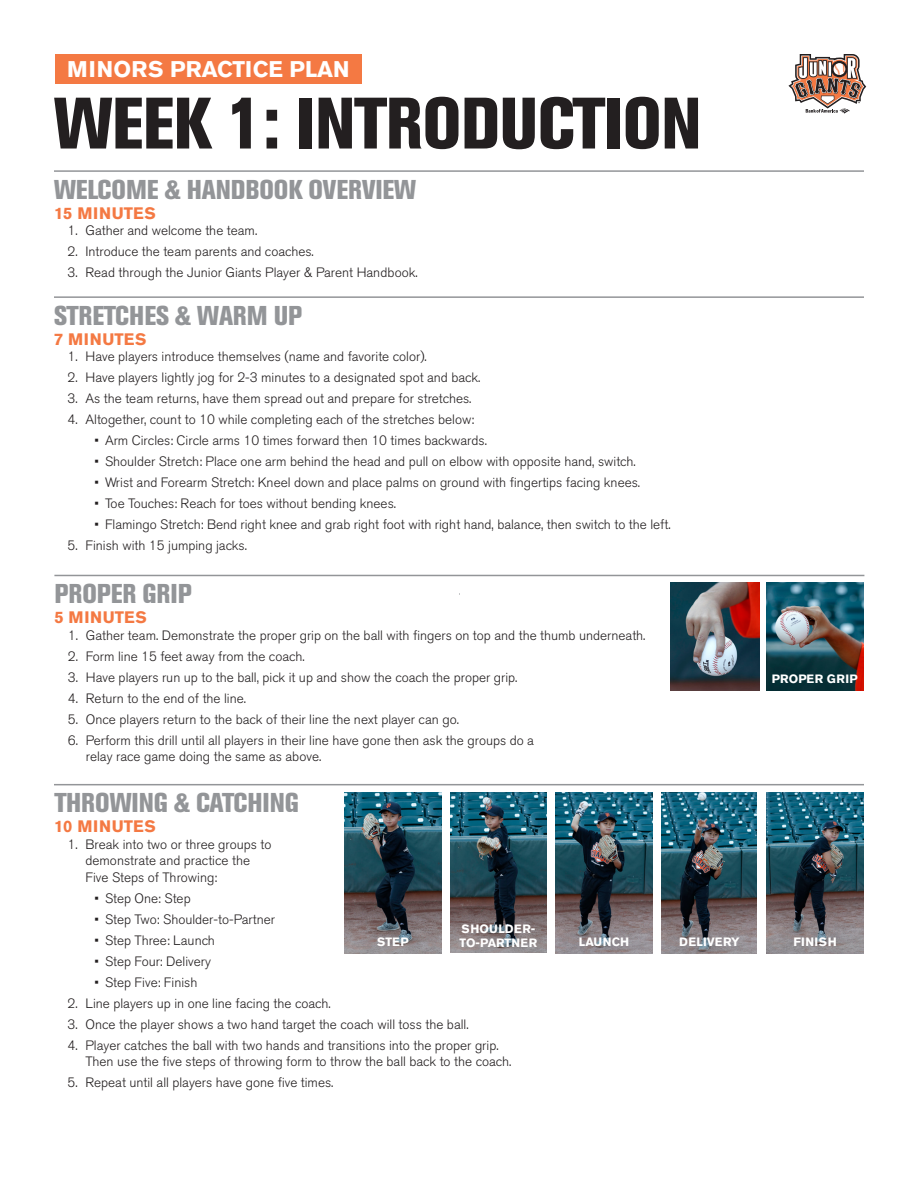
<style>
.page{position:relative;width:918px;height:1188px;background:#fff}
.page>*{position:absolute;margin:0;border:0;box-sizing:border-box;transform-origin:0 0}
.Top_headline{font:800 condensed 72px "Akzidenz Grotesk BE";letter-spacing:-.01em;color:#231f20}
.Rule_above_headline{font:800 condensed 27px "Akzidenz Grotesk BE";letter-spacing:-.005em;color:#939598}
.t1{font:700 22.5px "Akzidenz Grotesk BE";color:#fff}
.MINUTES{font:700 16.5px "Akzidenz Grotesk BE";letter-spacing:.04em;color:#f47943}
.t2{font:300 13.5px/16.5px "Akzidenz Grotesk BE";color:#231f20}
.t3{font:700 12px "Akzidenz Grotesk BE";letter-spacing:.02em;color:#fff}
.t4{font:700 12px "Akzidenz Grotesk BE";color:#fff}
.t5{font:700 12px "Akzidenz Grotesk BE";letter-spacing:.04em;color:#fff}
</style>
<div class="page">
<svg style="left:788px;top:54px;width:78px;height:60px"></svg>
<hr style="left:54px;top:170px;width:810px;height:2px;background:#939598">
<div style="left:55px;top:54px;width:307px;height:29px;background:#f47943"></div>
<hr style="left:54px;top:575px;width:810px;height:1px;background:#939598">
<hr style="left:54px;top:784px;width:810px;height:1px;background:#939598">
<img style="left:661px;top:792px;width:96px;height:162px">
<img style="left:345px;top:792px;width:96px;height:161px">
<img style="left:450px;top:792px;width:97px;height:161px">
<img style="left:556px;top:792px;width:96px;height:161px">
<img style="left:767px;top:792px;width:96px;height:162px">
<hr style="left:54px;top:296px;width:810px;height:2px;background:#939598">
<img style="left:767px;top:583px;width:96px;height:107px">
<img style="left:670px;top:583px;width:90px;height:107px">
<p class="t1" style="left:67px;top:56px;width:284px">MINORS PRACTICE PLAN</p>
<p class="Top_headline" style="left:54px;top:82px;width:649px">WEEK 1: INTRODUCTION</p>
<p class="Rule_above_headline" style="left:54px;top:174px;width:364px">WELCOME &amp; HANDBOOK OVERVIEW</p>
<p class="MINUTES" style="left:54px;top:203px;width:103px">15 MINUTES</p>
<p class="t2" style="left:68px;top:223px;width:191px">1. Gather and welcome the team.</p>
<p class="t2" style="left:68px;top:244px;width:248px">2. Introduce the team parents and coaches.</p>
<p class="t2" style="left:68px;top:265px;width:352px">3. Read through the Junior Giants Player &amp; Parent Handbook.</p>
<p class="Rule_above_headline" style="left:54px;top:300px;width:250px">STRETCHES &amp; WARM UP</p>
<p class="MINUTES" style="left:54px;top:329px;width:94px">7 MINUTES</p>
<p class="t2" style="left:68px;top:349px;width:361px">1. Have players introduce themselves (name and favorite color).</p>
<p class="t2" style="left:68px;top:370px;width:414px">2. Have players lightly jog for 2-3 minutes to a designated spot and back.</p>
<p class="t2" style="left:68px;top:391px;width:406px">3. As the team returns, have them spread out and prepare for stretches.</p>
<p class="t2" style="left:68px;top:412px;width:408px">4. Altogether, count to 10 while completing each of the stretches below:</p>
<p class="t2" style="left:94px;top:433px;width:394px">• Arm Circles: Circle arms 10 times forward then 10 times backwards.</p>
<p class="t2" style="left:94px;top:454px;width:543px">• Shoulder Stretch: Place one arm behind the head and pull on elbow with opposite hand, switch.</p>
<p class="t2" style="left:94px;top:475px;width:547px">• Wrist and Forearm Stretch: Kneel down and place palms on ground with fingertips facing knees.</p>
<p class="t2" style="left:94px;top:496px;width:303px">• Toe Touches: Reach for toes without bending knees.</p>
<p class="t2" style="left:94px;top:517px;width:578px">• Flamingo Stretch: Bend right knee and grab right foot with right hand, balance, then switch to the left.</p>
<p class="t2" style="left:68px;top:538px;width:181px">5. Finish with 15 jumping jacks.</p>
<p class="Rule_above_headline" style="left:54px;top:578px;width:139px">PROPER GRIP</p>
<p class="MINUTES" style="left:54px;top:608px;width:94px">5 MINUTES</p>
<p class="t2" style="left:68px;top:627px;width:579px">1. Gather team. Demonstrate the proper grip on the ball with fingers on top and the thumb underneath.</p>
<p class="t2" style="left:68px;top:648px;width:238px">2. Form line 15 feet away from the coach.</p>
<p class="t2" style="left:68px;top:669px;width:451px">3. Have players run up to the ball, pick it up and show the coach the proper grip.</p>
<p class="t2" style="left:68px;top:690px;width:180px">4. Return to the end of the line.</p>
<p class="t2" style="left:68px;top:711px;width:393px">5. Once players return to the back of their line the next player can go.</p>
<p class="t2" style="left:86px;top:732px;width:450px;text-indent:-18px">6. Perform this drill until all players in their line have gone then ask the groups do a relay race game doing the same as above.</p>
<p class="Rule_above_headline" style="left:54px;top:787px;width:246px">THROWING &amp; CATCHING</p>
<p class="MINUTES" style="left:54px;top:817px;width:103px">10 MINUTES</p>
<p class="t2" style="left:86px;top:836px;width:188px;text-indent:-18px">1. Break into two or three groups to demonstrate and practice the<br>Five Steps of Throwing:</p>
<p class="t2" style="left:94px;top:890px;width:98px">• Step One: Step</p>
<p class="t2" style="left:94px;top:911px;width:182px">• Step Two: Shoulder-to-Partner</p>
<p class="t2" style="left:94px;top:932px;width:122px">• Step Three: Launch</p>
<p class="t2" style="left:94px;top:953px;width:118px">• Step Four: Delivery</p>
<p class="t2" style="left:94px;top:974px;width:104px">• Step Five: Finish</p>
<p class="t2" style="left:68px;top:995px;width:265px">2. Line players up in one line facing the coach.</p>
<p class="t2" style="left:68px;top:1016px;width:403px">3. Once the player shows a two hand target the coach will toss the ball.</p>
<p class="t2" style="left:86px;top:1037px;width:427px;text-indent:-18px">4. Player catches the ball with two hands and transitions into the proper grip.<br>Then use the five steps of throwing form to throw the ball back to the coach.</p>
<p class="t2" style="left:68px;top:1075px;width:268px">5. Repeat until all players have gone five times.</p>
<p class="t3" style="left:772px;top:672px;width:88px">PROPER GRIP</p>
<p class="t5" style="left:462px;top:922px;width:75px">SHOULDER-</p>
<p class="t4" style="left:460px;top:936px;width:79px">TO-PARTNER</p>
<p class="t3" style="left:579px;top:935px;width:52px">LAUNCH</p>
<p class="t4" style="left:679px;top:935px;width:62px">DELIVERY</p>
<p class="t3" style="left:794px;top:935px;width:45px">FINISH</p>
<p class="t3" style="left:377px;top:935px;width:33px">STEP</p>
</div>
